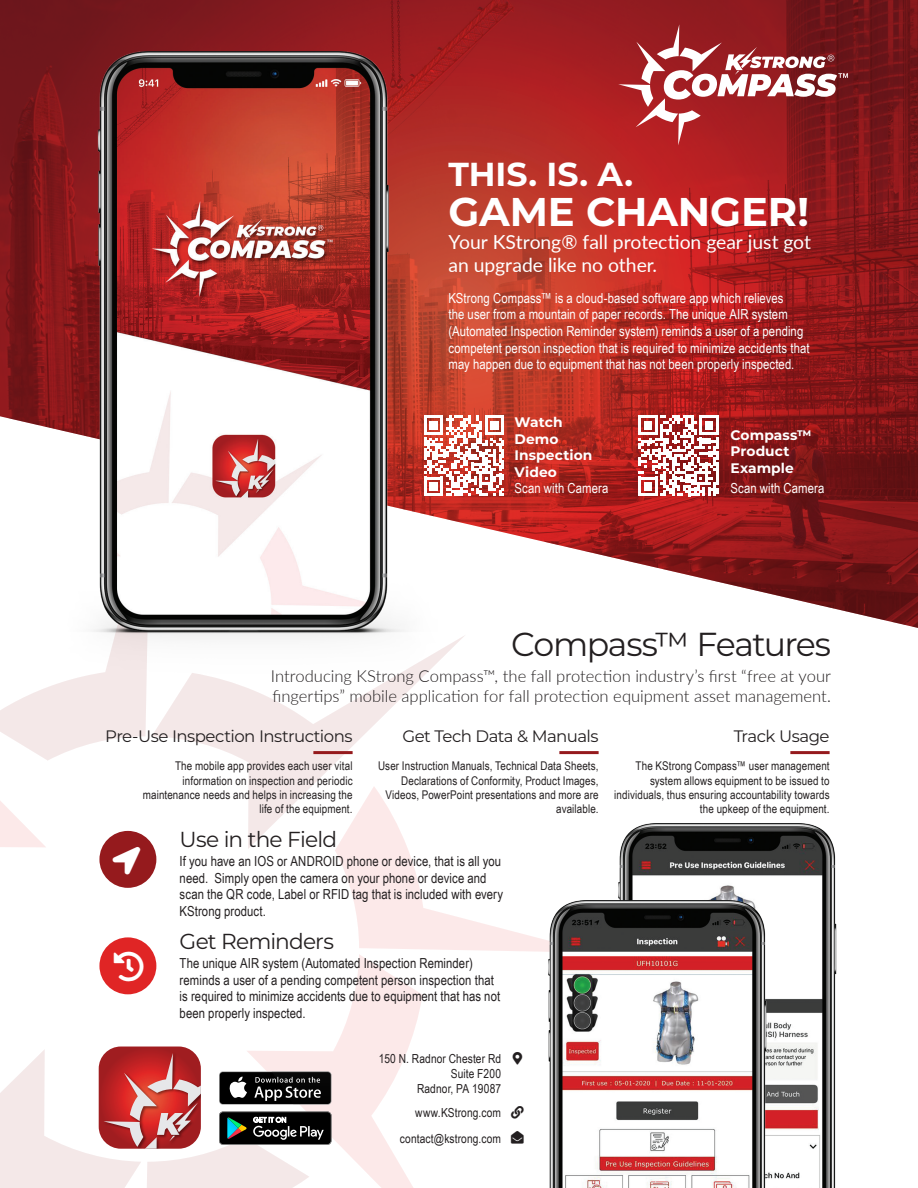
<style>
.page{position:relative;width:918px;height:1188px;background:#fff}
.page>*{position:absolute;margin:0;border:0;box-sizing:border-box;transform-origin:0 0}
.t1{font:700 40.05px "Montserrat";letter-spacing:-.005em;color:#fff}
.t2{font:33.15px "Montserrat";letter-spacing:-.045em;color:#231f20}
.t3{font:700 33.15px "Montserrat";color:#fff}
.t4{font:30.6px "Font Awesome 5 Free Solid";color:#fff}
.t5{font:27.6px "Font Awesome 5 Free Solid";color:#fff}
.t6{font:21.75px "Montserrat";letter-spacing:-.04em;color:#231f20}
.t7{font:19.35px/23.2px "Lato";letter-spacing:-.005em;color:#fff}
.t8{font:300 16.65px/20px "Lato";color:#231f20}
.t9{font:16.65px "Montserrat";letter-spacing:-.03em;color:#231f20}
.t10{font:13.8px/16.6px "Arial Narrow";letter-spacing:.005em;color:#231f20}
.t11{font:13.8px/16.6px "Arial Narrow";letter-spacing:.005em;color:#fff}
.t12{font:700 13.8px/16.6px "Montserrat";letter-spacing:.005em;color:#fff}
.t13{font:12.6px "Font Awesome 5 Free Solid";color:#231f20}
.t14{font:12.45px "Arial Narrow";letter-spacing:.01em;color:#231f20}
.t15{font:12px/14.4px "Arial Narrow";letter-spacing:.01em;color:#231f20;text-align:right}
</style>
<div class="page">
<svg style="left:335px;top:849px;width:257px;height:102px"></svg>
<svg style="left:151px;top:636px;width:313px;height:213px"></svg>
<svg style="left:332px;top:954px;width:91px;height:234px;fill:#fce9e9"></svg>
<img style="left:0;top:0;width:918px;height:628px">
<img style="left:64px;top:51px;width:375px;height:633px">
<svg style="left:0;top:1047px;width:332px;height:141px"></svg>
<svg style="left:618px;top:24px;width:230px;height:121px"></svg>
<img style="left:592px;top:823px;width:245px;height:365px">
<img style="left:522px;top:901px;width:281px;height:287px">
<svg style="left:424px;top:416px;width:80px;height:80px"></svg>
<svg style="left:638px;top:416px;width:81px;height:80px"></svg>
<hr style="left:790px;top:751px;width:40px;height:3px;background:#951a1d">
<hr style="left:559px;top:751px;width:40px;height:3px;background:#951a1d">
<div style="left:99px;top:937px;width:57px;height:57px;background:#e02525;border-radius:50%"></div>
<div style="left:99px;top:831px;width:57px;height:57px;background:#951a1d;border-radius:50%"></div>
<hr style="left:313px;top:751px;width:40px;height:3px;background:#951a1d">
<svg style="left:522px;top:1131px;width:2px;height:13px"></svg>
<svg style="left:522px;top:1106px;width:2px;height:13px"></svg>
<svg style="left:0;top:501px;width:150px;height:443px"></svg>
<p class="t3" style="left:448px;top:150px;width:186px">THIS. IS. A.</p>
<p class="t1" style="left:448px;top:183px;width:362px">GAME CHANGER!</p>
<p class="t7" style="left:448px;top:230px;width:364px">Your KStrong® fall protection gear just got an upgrade like no other.</p>
<p class="t11" style="left:448px;top:289px;width:363px">KStrong Compass™ is a cloud-based software app which relieves<br>the user from a mountain of paper records. The unique AIR system (Automated Inspection Reminder system) reminds a user of a pending competent person inspection that is required to minimize accidents that may happen due to equipment that has not been properly inspected.</p>
<p class="t12" style="left:514px;top:413px;width:50px">Watch<br>Demo</p>
<p class="t12" style="left:514px;top:446px;width:79px">Inspection<br>Video</p>
<p class="t12" style="left:730px;top:426px;width:83px">Compass™<br>Product<br>Example</p>
<p class="t11" style="left:514px;top:479px;width:95px">Scan with Camera</p>
<p class="t11" style="left:730px;top:479px;width:95px">Scan with Camera</p>
<p class="t2" style="left:511px;top:621px;width:321px">Compass™ Features</p>
<p class="t8" style="left:271px;top:665px;width:562px">Introducing KStrong Compass™, the fall protection industry’s first “free at your fingertips” mobile application for fall protection equipment asset management.</p>
<p class="t9" style="left:105px;top:725px;width:249px">Pre-Use Inspection Instructions</p>
<p class="t15" style="left:143px;top:758px;width:211px">The mobile app provides each user vital information on inspection and periodic maintenance needs and helps in increasing the life of the equipment.</p>
<p class="t9" style="left:403px;top:725px;width:198px">Get Tech Data &amp; Manuals</p>
<p class="t9" style="left:734px;top:725px;width:97px">Track Usage</p>
<p class="t15" style="left:378px;top:758px;width:222px">User Instruction Manuals, Technical Data Sheets, Declarations of Conformity, Product Images, Videos, PowerPoint presentations and more are available.</p>
<p class="t15" style="left:614px;top:758px;width:217px">The KStrong Compass™ user management system allows equipment to be issued to individuals, thus ensuring accountability towards the upkeep of the equipment.</p>
<p class="t5" style="left:113px;top:847px;width:29px">●□▼□■□</p>
<p class="t4" style="left:113px;top:951px;width:32px">▲▼□</p>
<p class="t6" style="left:180px;top:825px;width:159px">Use in the Field</p>
<p class="t10" style="left:180px;top:852px;width:325px">If you have an IOS or ANDROID phone or device, that is all you need. Simply open the camera on your phone or device and scan the QR code, Label or RFID tag that is included with every KStrong product.</p>
<p class="t6" style="left:180px;top:927px;width:156px">Get Reminders</p>
<p class="t10" style="left:180px;top:954px;width:322px">The unique AIR system (Automated Inspection Reminder) reminds a user of a pending competent person inspection that is required to minimize accidents due to equipment that has not been properly inspected.</p>
<p class="t14" style="left:379px;top:1050px;width:124px">150 N. Radnor Chester Rd</p>
<p class="t14" style="left:451px;top:1065px;width:52px">Suite F200</p>
<p class="t14" style="left:417px;top:1079px;width:86px">Radnor, PA 19087</p>
<p class="t14" style="left:415px;top:1104px;width:87px">www.KStrong.com</p>
<p class="t14" style="left:400px;top:1129px;width:103px">contact@kstrong.com</p>
<p class="t13" style="left:511px;top:1106px;width:14px">■</p>
<p class="t13" style="left:511px;top:1131px;width:14px">■❖●□□■</p>
</div>
